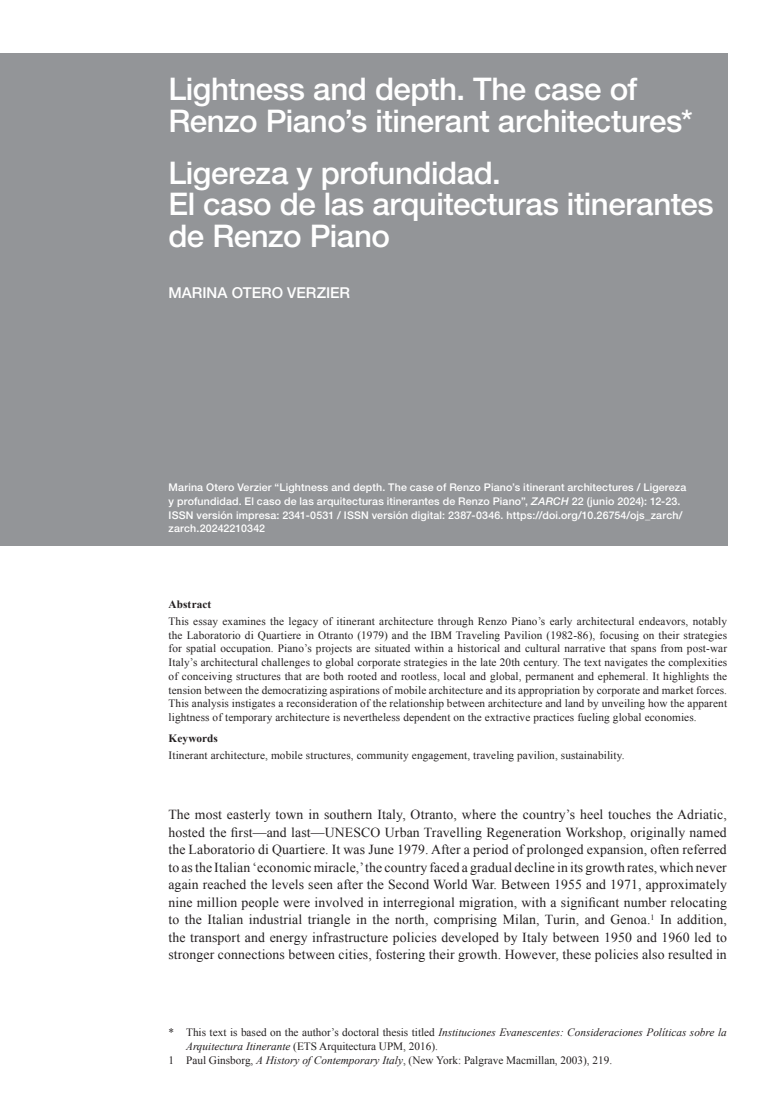
<style>
.page{position:relative;width:780px;height:1117px;background:#fff}
.page>*{position:absolute;margin:0;border:0;box-sizing:border-box;transform-origin:0 0}
.TIT__INVITADOS{font:500 31.25px/31.2px "Helvetica Neue LT Std";letter-spacing:-.015em;color:#fff}
.autor{font:500 15px "Helvetica Neue LT Std";color:#fff}
.TXT_TIMES_INGLES{font:13.75px/17.5px "Times New Roman";letter-spacing:.01em;color:#231f20;text-align:justify}
.Resumen_abstract{font:11.25px/13.8px "Times New Roman";letter-spacing:.01em;color:#231f20;text-align:justify}
.Nota_Times{font:italic 11.25px/13.8px "Times New Roman";color:#231f20}
.Nota_Times-2{font:11.25px "Times New Roman";color:#231f20}
.Tit__resumen_abstract{font:700 11.25px "Times New Roman";letter-spacing:.005em;color:#231f20}
.t1{font:500 10.62px/13.8px "Helvetica Neue LT Std";letter-spacing:.015em;color:#fff}
.s1{font-style:italic}
.s2{font-style:normal}
</style>
<div class="page">
<div style="left:0;top:53px;width:727px;height:493px;background:#939598"></div>
<p class="TIT__INVITADOS" style="left:168px;top:73px;width:526px">Lightness and depth. The case of<br>Renzo Piano’s itinerant architectures*</p>
<p class="TIT__INVITADOS" style="left:168px;top:157px;width:546px">Ligereza y profundidad.<br>El caso de las arquitecturas itinerantes de Renzo Piano</p>
<p class="autor" style="left:168px;top:284px;width:183px">MARINA OTERO VERZIER</p>
<p class="t1" style="left:169px;top:480px;width:519px">Marina Otero Verzier “Lightness and depth. The case of Renzo Piano’s itinerant architectures / Ligereza y profundidad. El caso de las arquitecturas itinerantes de Renzo Piano”, <span class="s1">ZARCH</span> 22 (junio 2024): 12-23.<br>ISSN versión impresa: 2341-0531 / ISSN versión digital: 2387-0346. https://doi.org/10.26754/ojs_zarch/ zarch.20242210342</p>
<p class="Tit__resumen_abstract" style="left:169px;top:596px;width:44px">Abstract</p>
<p class="Resumen_abstract" style="left:169px;top:614px;width:560px">This essay examines the legacy of itinerant architecture through Renzo Piano’s early architectural endeavors, notably the Laboratorio di Quartiere in Otranto (1979) and the IBM Traveling Pavilion (1982-86), focusing on their strategies for spatial occupation. Piano’s projects are situated within a historical and cultural narrative that spans from post-war Italy’s architectural challenges to global corporate strategies in the late 20th century. The text navigates the complexities of conceiving structures that are both rooted and rootless, local and global, permanent and ephemeral. It highlights the tension between the democratizing aspirations of mobile architecture and its appropriation by corporate and market forces.<br>This analysis instigates a reconsideration of the relationship between architecture and land by unveiling how the apparent lightness of temporary architecture is nevertheless dependent on the extractive practices fueling global economies.</p>
<p class="Tit__resumen_abstract" style="left:169px;top:730px;width:51px">Keywords</p>
<p class="Resumen_abstract" style="left:169px;top:748px;width:457px">Itinerant architecture, mobile structures, community engagement, traveling pavilion, sustainability.</p>
<p class="TXT_TIMES_INGLES" style="left:168px;top:805px;width:560px">The most easterly town in southern Italy, Otranto, where the country’s heel touches the Adriatic, hosted the first—and last—UNESCO Urban Travelling Regeneration Workshop, originally named the Laboratorio di Quartiere. It was June 1979. After a period of prolonged expansion, often referred to as the Italian ‘economic miracle,’ the country faced a gradual decline in its growth rates, which never again reached the levels seen after the Second World War. Between 1955 and 1971, approximately nine million people were involved in interregional migration, with a significant number relocating to the Italian industrial triangle in the north, comprising Milan, Turin, and Genoa.<sup>1</sup> In addition, the transport and energy infrastructure policies developed by Italy between 1950 and 1960 led to stronger connections between cities, fostering their growth. However, these policies also resulted in</p>
<p class="Nota_Times" style="left:186px;top:1024px;width:542px;text-indent:-18px"><span class="s2">* This text is based on the author’s doctoral thesis titled</span> Instituciones Evanescentes: Consideraciones Políticas sobre la<br>Arquitectura Itinerante <span class="s2">(ETS Arquitectura UPM, 2016).</span></p>
<p class="Nota_Times-2" style="left:168px;top:1051px;width:445px">1 Paul Ginsborg, <span class="s1">A History of Contemporary Italy</span>, (New York: Palgrave Macmillan, 2003), 219.</p>
</div>
